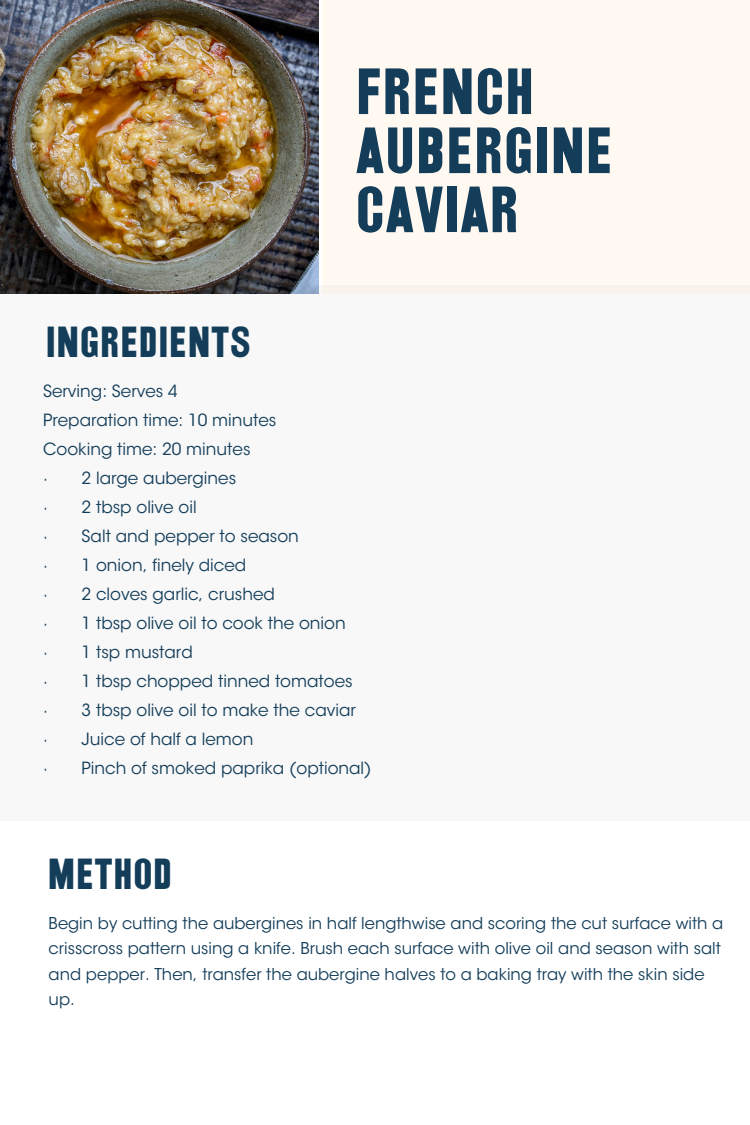
<style>
.page{position:relative;width:750px;height:1125px;background:#fff}
.page>*{position:absolute;margin:0;border:0;box-sizing:border-box;transform-origin:0 0}
.t1{font:56.25px "OPTI Railroad Gothic";color:#133d59}
.t2{font:37.5px "OPTI Railroad Gothic";color:#133d59}
.t3{font:16.75px "ITC Avant Garde Std";color:#133d59}
.t4{font:16.25px/25.2px "ITC Avant Garde Std";color:#133d59}
</style>
<div class="page">
<img style="left:0;top:0;width:319px;height:285px">
<div style="left:0;top:285px;width:750px;height:535px;background:#f8f8f8"></div>
<div style="left:323px;top:0;width:427px;height:294px;background:#fff9f2"></div>
<p class="t2" style="left:43px;top:320px;width:207px">INGREDIENTS</p>
<p class="t1" style="left:352px;top:59px;width:181px">FRENCH</p>
<p class="t1" style="left:352px;top:118px;width:259px">AUBERGINE</p>
<p class="t1" style="left:352px;top:177px;width:165px">CAVIAR</p>
<p class="t3" style="left:43px;top:384px;width:136px">Serving: Serves 4</p>
<p class="t3" style="left:43px;top:413px;width:235px">Preparation time: 10 minutes</p>
<p class="t3" style="left:43px;top:442px;width:209px">Cooking time: 20 minutes</p>
<p class="t3" style="left:43px;top:471px;width:195px">· 2 large aubergines</p>
<p class="t3" style="left:43px;top:500px;width:155px">· 2 tbsp olive oil</p>
<p class="t3" style="left:43px;top:530px;width:257px">· Salt and pepper to season</p>
<p class="t3" style="left:43px;top:559px;width:205px">· 1 onion, finely diced</p>
<p class="t3" style="left:43px;top:588px;width:233px">· 2 cloves garlic, crushed</p>
<p class="t3" style="left:43px;top:617px;width:304px">· 1 tbsp olive oil to cook the onion</p>
<p class="t3" style="left:43px;top:646px;width:151px">· 1 tsp mustard</p>
<p class="t3" style="left:43px;top:675px;width:311px">· 1 tbsp chopped tinned tomatoes</p>
<p class="t3" style="left:43px;top:704px;width:314px">· 3 tbsp olive oil to make the caviar</p>
<p class="t3" style="left:43px;top:733px;width:212px">· Juice of half a lemon</p>
<p class="t3" style="left:43px;top:762px;width:330px">· Pinch of smoked paprika (optional)</p>
<p class="t2" style="left:45px;top:852px;width:126px">METHOD</p>
<p class="t4" style="left:49px;top:913px;width:676px">Begin by cutting the aubergines in half lengthwise and scoring the cut surface with a crisscross pattern using a knife. Brush each surface with olive oil and season with salt and pepper. Then, transfer the aubergine halves to a baking tray with the skin side up.</p>
</div>
